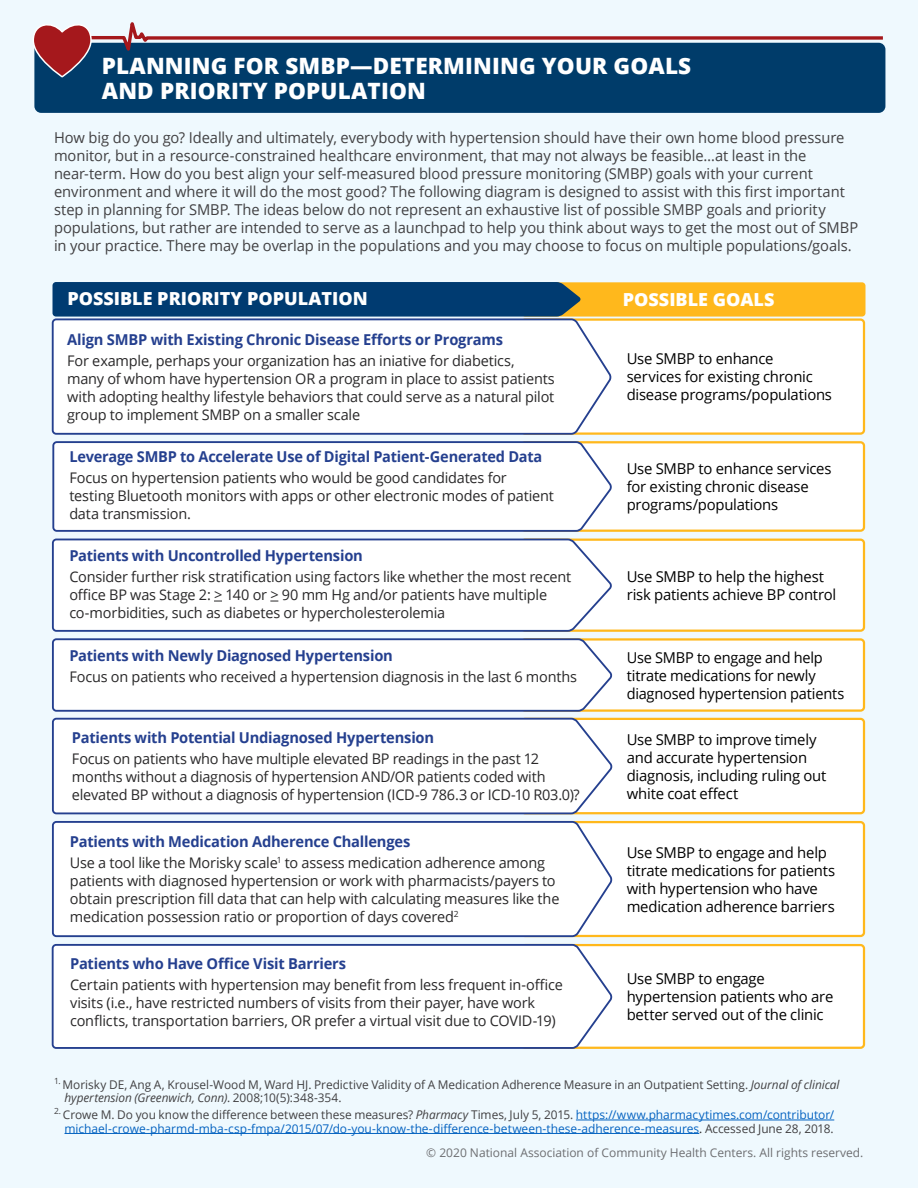
<style>
.page{position:relative;width:918px;height:1188px;background:#eff9fe}
.page>*{position:absolute;margin:0;border:0;box-sizing:border-box;transform-origin:0 0}
.t1{font:800 22.5px/24.3px "Open Sans";letter-spacing:.005em;color:#fff}
.t2{font:800 18px "Open Sans";color:#fff}
.t3{font:15px/18px "Open Sans";letter-spacing:-.005em;color:#414042}
.t4{font:15px/18px "Open Sans";letter-spacing:-.015em;color:#000}
.t5{font:700 15px "Open Sans";letter-spacing:-.015em;color:#25408f}
.t6{font:14.7px/18px "Open Sans";letter-spacing:-.015em;color:#292829}
.t7{font:12px/13.5px "Open Sans";letter-spacing:-.005em;color:#0563c1;text-align:right}
.t8{font:12px/13.5px "Open Sans";letter-spacing:-.005em;color:#414042}
.t9{font:12px "Open Sans";color:#6d6e71}
.s1{font-style:italic}
.s2{color:#414042}
.s3{font-style:italic;color:#414042}
.s4{color:#292829}
</style>
<div class="page">
<div style="left:522px;top:442px;width:342px;height:89px;background:#fff;border-radius:4px"></div>
<div style="left:521px;top:441px;width:344px;height:91px;border:2px solid #ffb81c;border-radius:4px"></div>
<div style="left:522px;top:320px;width:342px;height:114px;background:#fff;border-radius:4px"></div>
<div style="left:521px;top:318px;width:344px;height:117px;border:2px solid #ffb81c;border-radius:4px"></div>
<div style="left:522px;top:540px;width:342px;height:91px;background:#fff;border-radius:4px"></div>
<div style="left:521px;top:539px;width:344px;height:93px;border:2px solid #ffb81c;border-radius:4px"></div>
<div style="left:522px;top:639px;width:342px;height:72px;background:#fff;border-radius:4px"></div>
<div style="left:521px;top:638px;width:344px;height:74px;border:2px solid #ffb81c;border-radius:4px"></div>
<div style="left:522px;top:719px;width:342px;height:94px;background:#fff;border-radius:4px"></div>
<div style="left:521px;top:718px;width:344px;height:96px;border:2px solid #ffb81c;border-radius:4px"></div>
<div style="left:522px;top:822px;width:342px;height:114px;background:#fff;border-radius:4px"></div>
<div style="left:521px;top:821px;width:344px;height:116px;border:2px solid #ffb81c;border-radius:4px"></div>
<div style="left:522px;top:945px;width:342px;height:103px;background:#fff;border-radius:4px"></div>
<div style="left:521px;top:944px;width:344px;height:105px;border:2px solid #ffb81c;border-radius:4px"></div>
<hr style="left:576px;top:1120px;width:258px;height:1px;background:#0563c1">
<hr style="left:64px;top:1133px;width:635px;height:1px;background:#0563c1">
<div style="left:522px;top:282px;width:344px;height:35px;background:#ffb81c;border-radius:4px"></div>
<div style="left:52px;top:282px;width:529px;height:35px;background:#003b71"></div>
<div style="left:51px;top:318px;width:562px;height:117px;background:#fff"></div>
<svg style="left:52px;top:441px;width:562px;height:91px"></svg>
<svg style="left:51px;top:538px;width:563px;height:94px"></svg>
<svg style="left:52px;top:638px;width:562px;height:74px"></svg>
<svg style="left:52px;top:717px;width:562px;height:98px"></svg>
<div style="left:52px;top:821px;width:562px;height:117px;background:#fff"></div>
<div style="left:51px;top:943px;width:563px;height:106px;background:#fff"></div>
<div style="left:34px;top:43px;width:851px;height:70px;background:#003c6a;border-radius:7px"></div>
<svg style="left:93px;top:22px;width:793px;height:40px"></svg>
<svg style="left:33px;top:24px;width:60px;height:54px"></svg>
<h1 class="t1" style="left:102px;top:53px;width:591px">PLANNING FOR SMBP—DETERMINING YOUR GOALS<br>AND PRIORITY POPULATION</h1>
<p class="t3" style="left:54px;top:128px;width:806px">How big do you go? Ideally and ultimately, everybody with hypertension should have their own home blood pressure monitor, but in a resource-constrained healthcare environment, that may not always be feasible…at least in the near-term. How do you best align your self-measured blood pressure monitoring (SMBP) goals with your current environment and where it will do the most good? The following diagram is designed to assist with this first important step in planning for SMBP. The ideas below do not represent an exhaustive list of possible SMBP goals and priority populations, but rather are intended to serve as a launchpad to help you think about ways to get the most out of SMBP in your practice. There may be overlap in the populations and you may choose to focus on multiple populations/goals.</p>
<p class="t2" style="left:67px;top:285px;width:302px">POSSIBLE PRIORITY POPULATION</p>
<p class="t2" style="left:623px;top:286px;width:153px">POSSIBLE GOALS</p>
<p class="t5" style="left:67px;top:329px;width:437px">Align SMBP with Existing Chronic Disease Efforts or Programs</p>
<p class="t6" style="left:67px;top:351px;width:489px">For example, perhaps your organization has an iniative for diabetics, many of whom have hypertension OR a program in place to assist patients with adopting healthy lifestyle behaviors that could serve as a natural pilot group to implement SMBP on a smaller scale</p>
<p class="t5" style="left:69px;top:446px;width:475px">Leverage SMBP to Accelerate Use of Digital Patient-Generated Data</p>
<p class="t6" style="left:69px;top:468px;width:486px">Focus on hypertension patients who would be good candidates for testing Bluetooth monitors with apps or other electronic modes of patient data transmission.</p>
<p class="t5" style="left:69px;top:545px;width:295px">Patients with Uncontrolled Hypertension</p>
<p class="t6" style="left:69px;top:567px;width:504px">Consider further risk stratification using factors like whether the most recent office BP was Stage 2: &gt; 140 or &gt; 90 mm Hg and/or patients have multiple co-morbidities, such as diabetes or hypercholesterolemia</p>
<p class="t5" style="left:69px;top:645px;width:325px">Patients with Newly Diagnosed Hypertension</p>
<p class="t6" style="left:69px;top:667px;width:509px">Focus on patients who received a hypertension diagnosis in the last 6 months</p>
<p class="t4" style="left:627px;top:350px;width:207px">Use SMBP to enhance services for existing chronic disease programs/populations</p>
<p class="t4" style="left:627px;top:459px;width:206px">Use SMBP to enhance services for existing chronic disease programs/populations</p>
<p class="t4" style="left:627px;top:567px;width:211px">Use SMBP to help the highest risk patients achieve BP control</p>
<p class="t4" style="left:627px;top:648px;width:219px">Use SMBP to engage and help titrate medications for newly diagnosed hypertension patients</p>
<p class="t4" style="left:627px;top:730px;width:201px">Use SMBP to improve timely and accurate hypertension diagnosis, including ruling out white coat effect</p>
<p class="t5" style="left:72px;top:727px;width:364px">Patients with Potential Undiagnosed Hypertension</p>
<p class="t6" style="left:72px;top:749px;width:509px">Focus on patients who have multiple elevated BP readings in the past 12 months without a diagnosis of hypertension AND/OR patients coded with elevated BP without a diagnosis of hypertension (ICD-9 786.3 or ICD-10 R03.0)?</p>
<p class="t5" style="left:70px;top:831px;width:342px">Patients with Medication Adherence Challenges</p>
<p class="t6" style="left:70px;top:853px;width:491px">Use a tool like the Morisky scale<sup>1</sup> to assess medication adherence among patients with diagnosed hypertension or work with pharmacists/payers to obtain prescription fill data that can help with calculating measures like the medication possession ratio or proportion of days covered<sup>2</sup></p>
<p class="t5" style="left:70px;top:953px;width:277px">Patients who Have Office Visit Barriers</p>
<p class="t6" style="left:70px;top:975px;width:494px">Certain patients with hypertension may benefit from less frequent in-office visits (i.e., have restricted numbers of visits from their payer, have work conflicts, transportation barriers, OR prefer a virtual visit due to COVID-19)</p>
<p class="t4" style="left:627px;top:843px;width:210px">Use SMBP to engage and help titrate medications for patients with hypertension who have medication adherence barriers</p>
<p class="t4" style="left:627px;top:969px;width:208px">Use SMBP to engage hypertension patients who are better served out of the clinic</p>
<p class="t8" style="left:64px;top:1077px;width:777px;text-indent:-10px"><sup>1.</sup> Morisky DE, Ang A, Krousel-Wood M, Ward HJ. Predictive Validity of A Medication Adherence Measure in an Outpatient Setting. <span class="s1">Journal of clinical hypertension (Greenwich, Conn)</span>. 2008;10(5):348-354.</p>
<p class="t7" style="left:54px;top:1108px;width:782px"><sup>2.</sup> <span class="s2">Crowe M. Do you know the difference between these measures?</span> <span class="s3">Pharmacy</span> <span class="s2">Times, July 5, 2015.</span> https://www.pharmacytimes.com/contributor/ michael-crowe-pharmd-mba-csp-fmpa/2015/07/do-you-know-the-difference-between-these-adherence-measures<span class="s4">.</span> <span class="s2">Accessed June 28, 2018.</span></p>
<p class="t9" style="left:426px;top:1144px;width:439px">© 2020 National Association of Community Health Centers. All rights reserved.</p>
</div>
